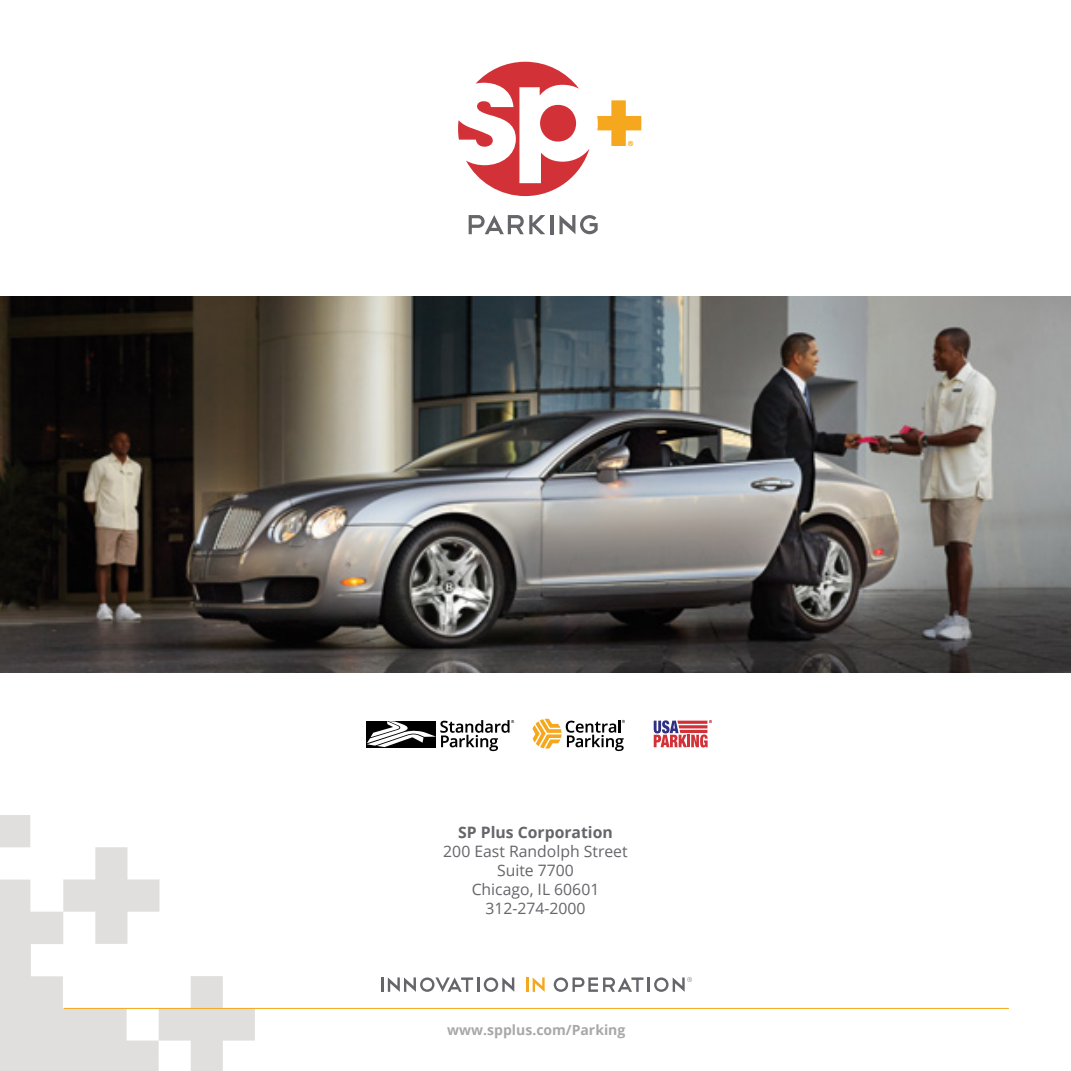
<style>
.page{position:relative;width:1071px;height:1071px;background:#fff}
.page>*{position:absolute;margin:0;border:0;box-sizing:border-box;transform-origin:0 0}
.t1{font:15.75px/18.9px "Open Sans";color:#65656a;text-align:center}
.t2{font:700 15.75px "Open Sans";color:#65656a}
.t3{font:700 14px "Open Sans";color:#a9a8a9}
</style>
<div class="page">
<svg style="left:0;top:815px;width:255px;height:256px"></svg>
<img style="left:1px;top:296px;width:1069px;height:376px">
<hr style="left:64px;top:1008px;width:945px;height:1px;background:#f5a81d">
<svg style="left:367px;top:720px;width:147px;height:31px"></svg>
<svg style="left:533px;top:719px;width:92px;height:32px"></svg>
<svg style="left:654px;top:720px;width:58px;height:28px"></svg>
<svg style="left:458px;top:62px;width:131px;height:134px"></svg>
<div style="left:540px;top:105px;width:36px;height:37px;background:#d23138;border-radius:50%"></div>
<svg style="left:469px;top:215px;width:76px;height:19px"></svg>
<hr style="left:551px;top:215px;width:3px;height:19px;background:#65656a">
<svg style="left:559px;top:215px;width:39px;height:19px"></svg>
<svg style="left:597px;top:100px;width:44px;height:46px"></svg>
<hr style="left:381px;top:977px;width:3px;height:15px;background:#65656a">
<svg style="left:388px;top:977px;width:85px;height:15px"></svg>
<hr style="left:477px;top:977px;width:3px;height:15px;background:#65656a">
<svg style="left:484px;top:977px;width:30px;height:15px"></svg>
<svg style="left:526px;top:977px;width:19px;height:15px"></svg>
<svg style="left:554px;top:977px;width:138px;height:15px"></svg>
<p class="t2" style="left:458px;top:821px;width:156px">SP Plus Corporation</p>
<p class="t1" style="left:443px;top:841px;width:186px">200 East Randolph Street<br>Suite 7700<br>Chicago, IL 60601<br>312-274-2000</p>
<p class="t3" style="left:447px;top:1020px;width:180px">www.spplus.com/Parking</p>
</div>
